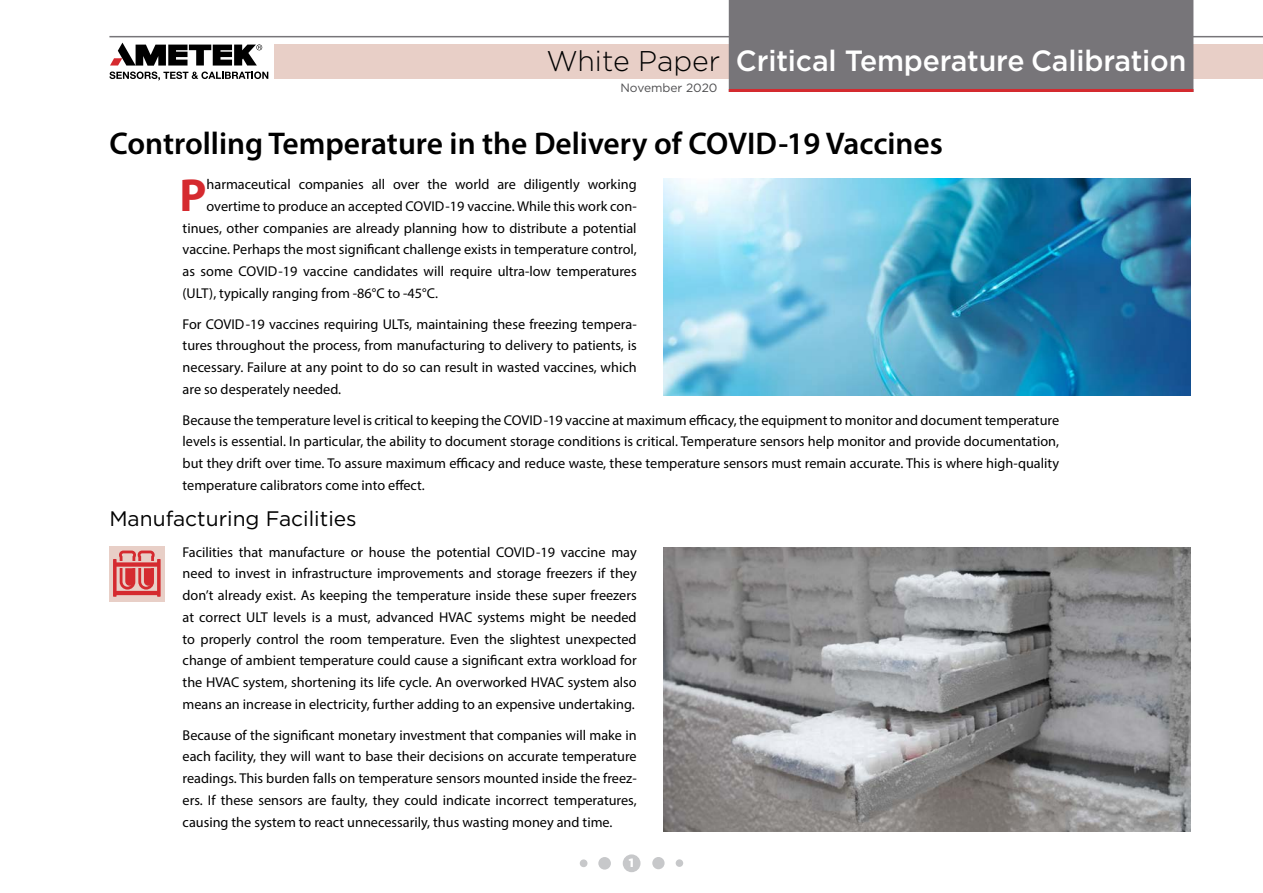
<style>
.page{position:relative;width:1263px;height:893px;background:#fff}
.page>*{position:absolute;margin:0;border:0;box-sizing:border-box;transform-origin:0 0}
.t1{font:700 46.5px "Myriad Pro";color:#d52a2f}
.t2{font:600 31.5px "Myriad Pro";color:#000}
.t3{font:500 29.25px "Gotham";letter-spacing:-.005em;color:#fff}
.t4{font:21px "Gotham";color:#000}
.t5{font:14.25px/21.8px "Myriad Pro";color:#000;text-align:justify}
.t6{font:12px "Gotham";color:#4d4d4f}
.t7{font:900 12px "Gotham";color:#fff}
.s1{font-weight:300;font-size:28.5px;color:#000}
</style>
<div class="page">
<svg style="left:109px;top:72px;width:159px;height:9px"></svg>
<svg style="left:110px;top:43px;width:152px;height:23px"></svg>
<hr style="left:109px;top:36px;width:1154px;height:1px;background:#777579">
<img style="left:664px;top:178px;width:527px;height:217px">
<img style="left:664px;top:547px;width:527px;height:284px">
<div style="left:274px;top:45px;width:989px;height:34px;background:#e8cfc7"></div>
<div style="left:729px;top:0;width:464px;height:92px;background:#777579"></div>
<hr style="left:729px;top:89px;width:464px;height:3px;background:#d52a2f">
<div style="left:623px;top:854px;width:17px;height:18px;background:#c7c8ca;border-radius:50%"></div>
<div style="left:652px;top:857px;width:13px;height:12px;background:#c7c8ca;border-radius:50%"></div>
<div style="left:598px;top:857px;width:13px;height:13px;background:#c7c8ca;border-radius:50%"></div>
<div style="left:676px;top:859px;width:7px;height:8px;background:#c7c8ca;border-radius:50%"></div>
<div style="left:580px;top:859px;width:7px;height:8px;background:#c7c8ca;border-radius:50%"></div>
<div style="left:109px;top:546px;width:56px;height:56px;background:#e8cfc7"></div>
<svg style="left:113px;top:550px;width:48px;height:47px"></svg>
<h3 class="t3" style="left:546px;top:41px;width:642px"><span class="s1">White Paper</span> Critical Temperature Calibration</h3>
<p class="t6" style="left:620px;top:80px;width:99px">November 2020</p>
<h2 class="t2" style="left:109px;top:124px;width:835px">Controlling Temperature in the Delivery of COVID-19 Vaccines</h2>
<h1 class="t1" style="left:180px;top:165px;width:29px">P</h1>
<p class="t5" style="left:207px;top:173px;width:432px">harmaceutical companies all over the world are diligently working</p>
<p class="t5" style="left:207px;top:195px;width:432px">overtime to produce an accepted COVID-19 vaccine. While this work con-</p>
<p class="t5" style="left:183px;top:217px;width:456px">tinues, other companies are already planning how to distribute a potential</p>
<p class="t5" style="left:183px;top:239px;width:456px">vaccine. Perhaps the most significant challenge exists in temperature control,</p>
<p class="t5" style="left:183px;top:260px;width:456px">as some COVID-19 vaccine candidates will require ultra-low temperatures</p>
<p class="t5" style="left:183px;top:282px;width:257px">(ULT), typically ranging from -86°C to -45°C.</p>
<p class="t5" style="left:183px;top:313px;width:456px">For COVID-19 vaccines requiring ULTs, maintaining these freezing tempera&shy;tures throughout the process, from manufacturing to delivery to patients, is necessary. Failure at any point to do so can result in wasted vaccines, which are so desperately needed.</p>
<p class="t5" style="left:183px;top:409px;width:878px">Because the temperature level is critical to keeping the COVID-19 vaccine at maximum efficacy, the equipment to monitor and document temperature levels is essential. In particular, the ability to document storage conditions is critical. Temperature sensors help monitor and provide documentation, but they drift over time. To assure maximum efficacy and reduce waste, these temperature sensors must remain accurate. This is where high-quality temperature calibrators come into effect.</p>
<h3 class="t4" style="left:109px;top:505px;width:249px">Manufacturing Facilities</h3>
<p class="t5" style="left:183px;top:541px;width:456px">Facilities that manufacture or house the potential COVID-19 vaccine may need to invest in infrastructure improvements and storage freezers if they don’t already exist. As keeping the temperature inside these super freezers at correct ULT levels is a must, advanced HVAC systems might be needed to properly control the room temperature. Even the slightest unexpected change of ambient temperature could cause a significant extra workload for the HVAC system, shortening its life cycle. An overworked HVAC system also means an increase in electricity, further adding to an expensive undertaking.</p>
<p class="t5" style="left:183px;top:724px;width:456px">Because of the significant monetary investment that companies will make in each facility, they will want to base their decisions on accurate temperature readings. This burden falls on temperature sensors mounted inside the freez&shy;ers. If these sensors are faulty, they could indicate incorrect temperatures, causing the system to react unnecessarily, thus wasting money and time.</p>
<p class="t7" style="left:629px;top:855px;width:7px">1</p>
</div>
